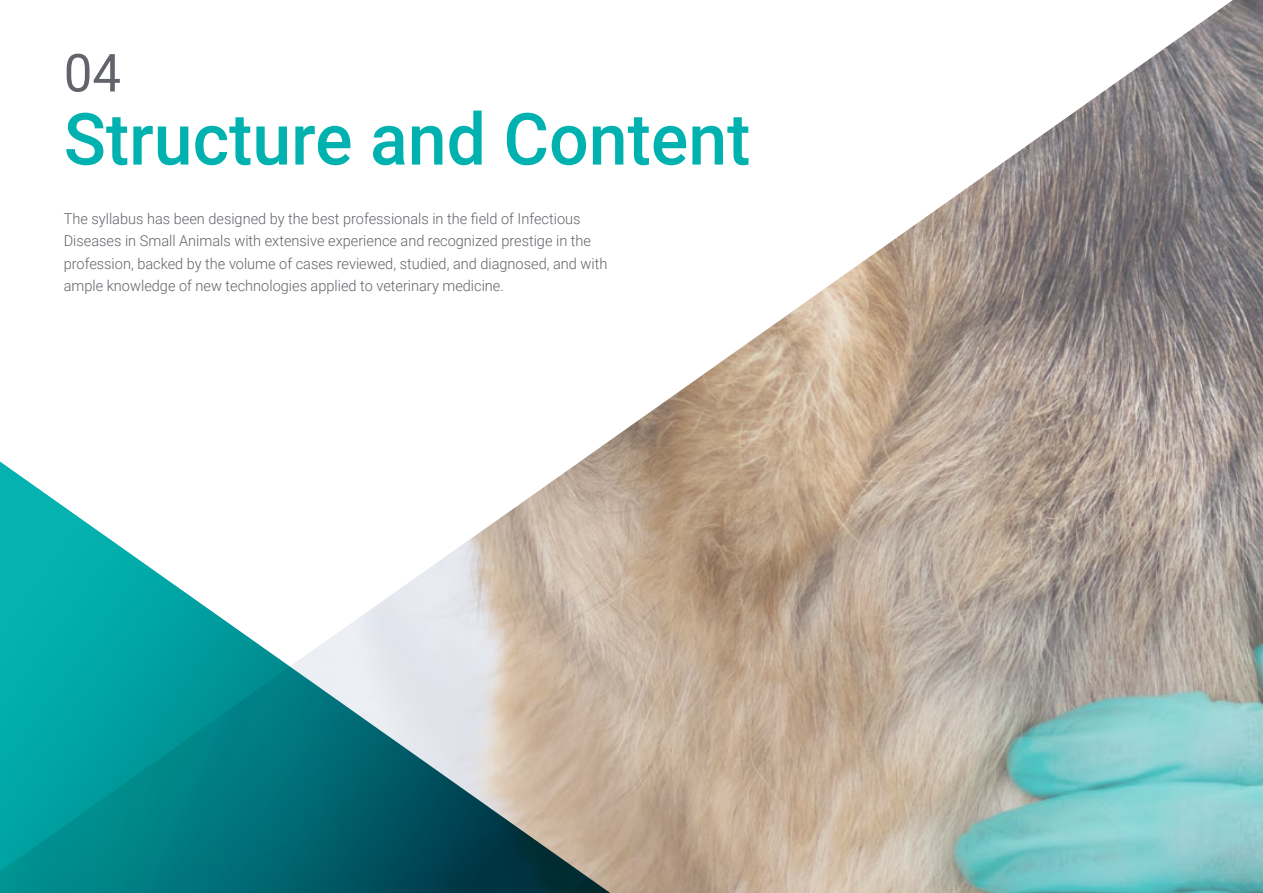
<style>
.page{position:relative;width:1263px;height:893px;background:#fff}
.page>*{position:absolute;margin:0;border:0;box-sizing:border-box;transform-origin:0 0}
.t1{font:500 72px "Roboto";color:#00b2af}
.t2{font:52.5px "Roboto";color:#61646a}
.t3{font:300 15px/22.5px "Roboto";color:#61646a}
</style>
<div class="page">
<img style="left:602px;top:0;width:661px;height:893px">
<svg style="left:0;top:446px;width:640px;height:447px"></svg>
<h2 class="t2" style="left:64px;top:36px;width:59px">04</h2>
<h1 class="t1" style="left:64px;top:89px;width:688px">Structure and Content</h1>
<p class="t3" style="left:64px;top:207px;width:545px">The syllabus has been designed by the best professionals in the field of Infectious Diseases in Small Animals with extensive experience and recognized prestige in the profession, backed by the volume of cases reviewed, studied, and diagnosed, and with ample knowledge of new technologies applied to veterinary medicine.</p>
</div>
